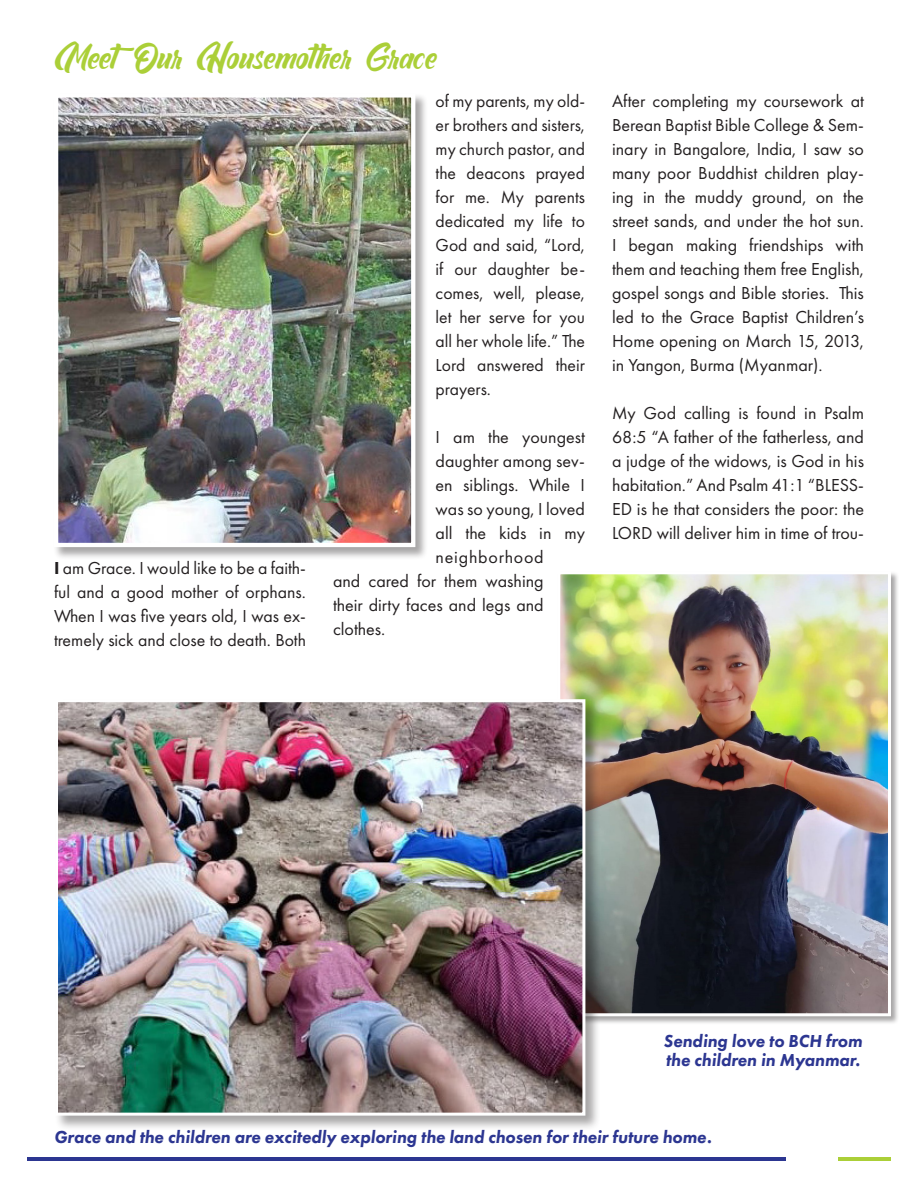
<style>
.page{position:relative;width:918px;height:1188px;background:#fff}
.page>*{position:absolute;margin:0;border:0;box-sizing:border-box;transform-origin:0 0}
.t1{font:33px "Abeganshi";color:#abcf38}
.t2{font:18px/24px "Futura PT";color:#231f20;text-align:justify}
.t3{font:italic 800 18px "Futura PT";color:#2c3691;scale:.96 1}
.t4{font:18px "Futura PT";letter-spacing:.045em;color:#231f20}
.s1{font-weight:800}
</style>
<div class="page">
<hr style="left:27px;top:1157px;width:758px;height:4px;background:#2c3691">
<hr style="left:838px;top:1157px;width:53px;height:4px;background:#abcf38">
<div style="left:54px;top:93px;width:374px;height:467px;background:#231f20;opacity:.4"></div>
<img style="left:59px;top:98px;width:351px;height:444px">
<div style="left:54px;top:93px;width:361px;height:454px;border:4px solid #fff"></div>
<div style="left:557px;top:571px;width:343px;height:454px;background:#231f20;opacity:.4"></div>
<img style="left:561px;top:575px;width:326px;height:437px">
<div style="left:557px;top:571px;width:334px;height:445px;border:3px solid #fff"></div>
<div style="left:54px;top:699px;width:547px;height:432px;background:#231f20;opacity:.4"></div>
<img style="left:59px;top:703px;width:522px;height:409px">
<div style="left:55px;top:699px;width:530px;height:417px;border:3px solid #fff"></div>
<p class="t1" style="left:54px;top:36px;width:383px">MeetOur Housemother Grace</p>
<p class="t2" style="left:54px;top:556px;width:254px"><span class="s1">I</span> am Grace. I would like to be a faith&shy;ful and a good mother of orphans.<br>When I was five years old, I was ex&shy;tremely sick and close to death. Both</p>
<p class="t2" style="left:436px;top:89px;width:151px">of my parents, my old&shy;er brothers and sisters, my church pastor, and the deacons prayed for me. My parents dedicated my life to God and said, “Lord, if our daughter be&shy;comes, well, please, let her serve for you all her whole life.” The Lord answered their prayers.</p>
<p class="t2" style="left:436px;top:425px;width:151px">I am the youngest</p>
<p class="t2" style="left:436px;top:449px;width:151px">daughter among sev-</p>
<p class="t2" style="left:436px;top:473px;width:151px">en siblings. While I</p>
<p class="t2" style="left:436px;top:497px;width:151px">was so young, I loved</p>
<p class="t2" style="left:436px;top:521px;width:151px">all the kids in my</p>
<p class="t4" style="left:436px;top:546px;width:110px">neighborhood</p>
<p class="t2" style="left:333px;top:569px;width:212px">and cared for them washing</p>
<p class="t2" style="left:333px;top:593px;width:212px">their dirty faces and legs and</p>
<p class="t2" style="left:333px;top:617px;width:54px">clothes.</p>
<p class="t2" style="left:612px;top:89px;width:254px">After completing my coursework at Berean Baptist Bible College &amp; Sem&shy;inary in Bangalore, India, I saw so many poor Buddhist children play&shy;ing in the muddy ground, on the street sands, and under the hot sun.<br>I began making friendships with them and teaching them free English, gospel songs and Bible stories. This led to the Grace Baptist Children’s Home opening on March 15, 2013, in Yangon, Burma (Myanmar).</p>
<p class="t2" style="left:612px;top:401px;width:254px">My God calling is found in Psalm 68:5 “A father of the fatherless, and a judge of the widows, is God in his habitation.” And Psalm 41:1 “BLESS-ED is he that considers the poor: the LORD will deliver him in time of trou-</p>
<p class="t3" style="left:664px;top:1030px;width:208px">Sending love to BCH from</p>
<p class="t3" style="left:666px;top:1048px;width:204px">the children in Myanmar.</p>
<p class="t3" style="left:54px;top:1126px;width:687px">Grace and the children are excitedly exploring the land chosen for their future home.</p>
</div>
